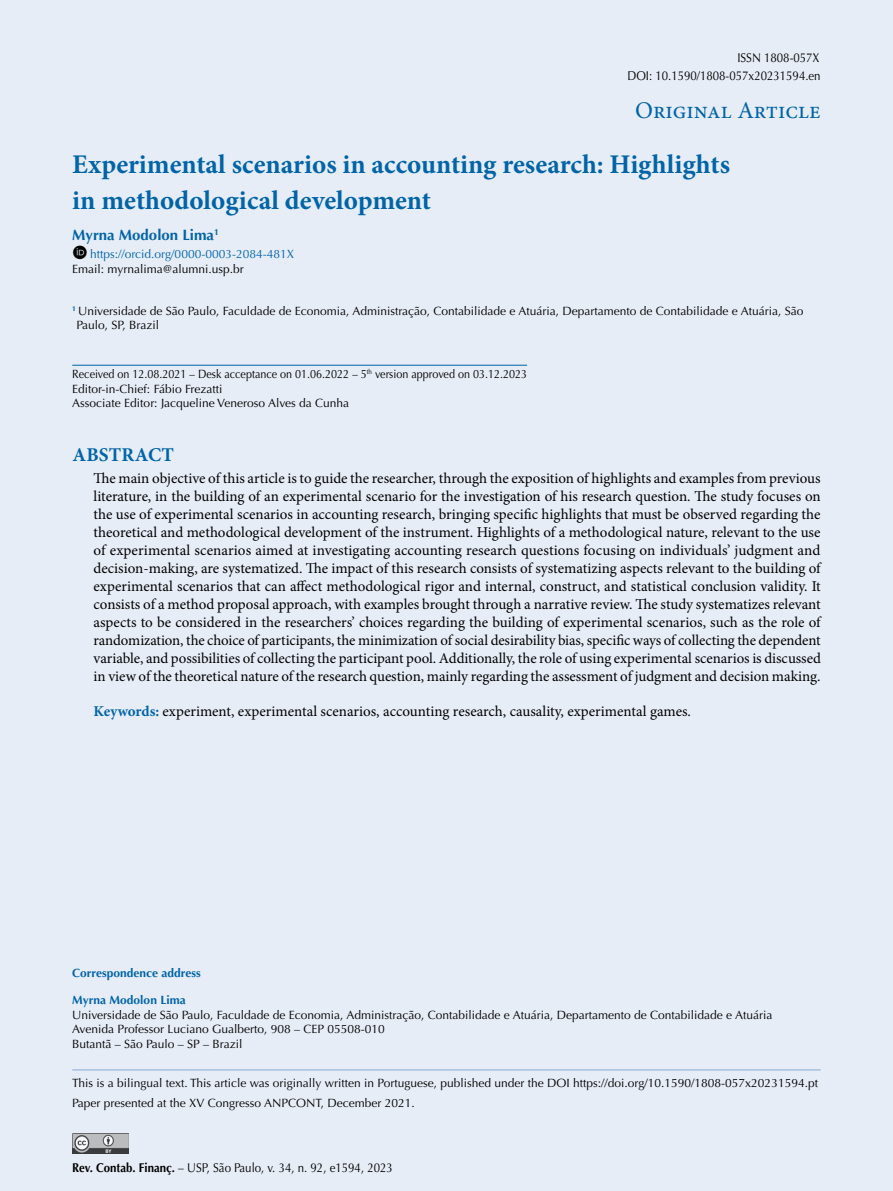
<style>
.page{position:relative;width:893px;height:1191px;background:#e7edf7}
.page>*{position:absolute;margin:0;border:0;box-sizing:border-box;transform-origin:0 0}
.t1{font:700 27px/36px "Minion Pro";color:#0064a7}
.t2{font:24px "Minion Pro";color:#0064a7}
.t3{font:700 19.5px "Minion Pro";letter-spacing:.01em;color:#0064a7}
.t4{font:15px/18px "Minion Pro";letter-spacing:-.005em;color:#000;text-align:justify}
.t5{font:700 15px "Optima LT Std";color:#0064a7}
.t6{font:12.75px/18px "Optima LT Std";color:#000;text-align:right;scale:.9 1}
.t7{font:12px/14.4px "Optima LT Std";color:#000}
.t8{font:12px/14.4px "Optima LT Std";color:#000;scale:.9 1}
.t9{font:12px "Optima LT Std";color:#0064a7}
.t10{font:700 12px "Optima LT Std";color:#0064a7}
.s1{font-weight:700;color:#0064a7}
.s2{font-weight:700}
</style>
<div class="page">
<img style="left:72px;top:1133px;width:56px;height:20px">
<hr style="left:72px;top:1069px;width:749px;height:1px;background:#84a9d3">
<hr style="left:72px;top:365px;width:455px;height:1px;background:#0064a7">
<p class="t6" style="left:627px;top:49px;width:216px">ISSN 1808-057X<br>DOI: 10.1590/1808-057x20231594.en</p>
<h2 class="t2" style="left:635px;top:94px;width:187px">Original Article</h2>
<h1 class="t1" style="left:72px;top:146px;width:659px">Experimental scenarios in accounting research: Highlights in methodological development</h1>
<p class="t5" style="left:72px;top:226px;width:148px">Myrna Modolon Lima<sup>1</sup></p>
<p class="t9" style="left:90px;top:247px;width:205px">https://orcid.org/0000-0003-2084-481X</p>
<p class="t7" style="left:72px;top:262px;width:173px">Email: myrnalima@alumni.usp.br</p>
<p class="t7" style="left:77px;top:304px;width:728px;text-indent:-4px"><sup>1</sup> Universidade de São Paulo, Faculdade de Economia, Administração, Contabilidade e Atuária, Departamento de Contabilidade e Atuária, São<br>Paulo, SP, Brazil</p>
<p class="t8" style="left:72px;top:367px;width:507px">Received on 12.08.2021 – Desk acceptance on 01.06.2022 – 5<sup>th</sup> version approved on 03.12.2023<br>Editor-in-Chief: Fábio Frezatti<br>Associate Editor: Jacqueline Veneroso Alves da Cunha</p>
<h3 class="t3" style="left:72px;top:441px;width:103px">ABSTRACT</h3>
<p class="t4" style="left:94px;top:469px;width:729px">The main objective of this article is to guide the researcher, through the exposition of highlights and examples from previous literature, in the building of an experimental scenario for the investigation of his research question. The study focuses on the use of experimental scenarios in accounting research, bringing specific highlights that must be observed regarding the theoretical and methodological development of the instrument. Highlights of a methodological nature, relevant to the use of experimental scenarios aimed at investigating accounting research questions focusing on individuals’ judgment and decision-making, are systematized. The impact of this research consists of systematizing aspects relevant to the building of experimental scenarios that can affect methodological rigor and internal, construct, and statistical conclusion validity. It consists of a method proposal approach, with examples brought through a narrative review. The study systematizes relevant aspects to be considered in the researchers’ choices regarding the building of experimental scenarios, such as the role of randomization, the choice of participants, the minimization of social desirability bias, specific ways of collecting the dependent variable, and possibilities of collecting the participant pool. Additionally, the role of using experimental scenarios is discussed in view of the theoretical nature of the research question, mainly regarding the assessment of judgment and decision making.</p>
<p class="t4" style="left:94px;top:702px;width:599px"><span class="s1">Keywords:</span> experiment, experimental scenarios, accounting research, causality, experimental games.</p>
<p class="t10" style="left:72px;top:966px;width:130px">Correspondence address</p>
<p class="t10" style="left:72px;top:993px;width:115px">Myrna Modolon Lima</p>
<p class="t7" style="left:72px;top:1007px;width:702px">Universidade de São Paulo, Faculdade de Economia, Administração, Contabilidade e Atuária, Departamento de Contabilidade e Atuária<br>Avenida Professor Luciano Gualberto, 908 – CEP 05508-010<br>Butantã – São Paulo – SP – Brazil</p>
<p class="t7" style="left:72px;top:1073px;width:747px;line-height:19.2px">This is a bilingual text. This article was originally written in Portuguese, published under the DOI https://doi.org/10.1590/1808-057x20231594.pt<br>Paper presented at the XV Congresso ANPCONT, December 2021.</p>
<p class="t6" style="left:72px;top:1158px;width:358px"><span class="s2">Rev. Contab. Finanç.</span> – USP, São Paulo, v. 34, n. 92, e1594, 2023</p>
</div>
